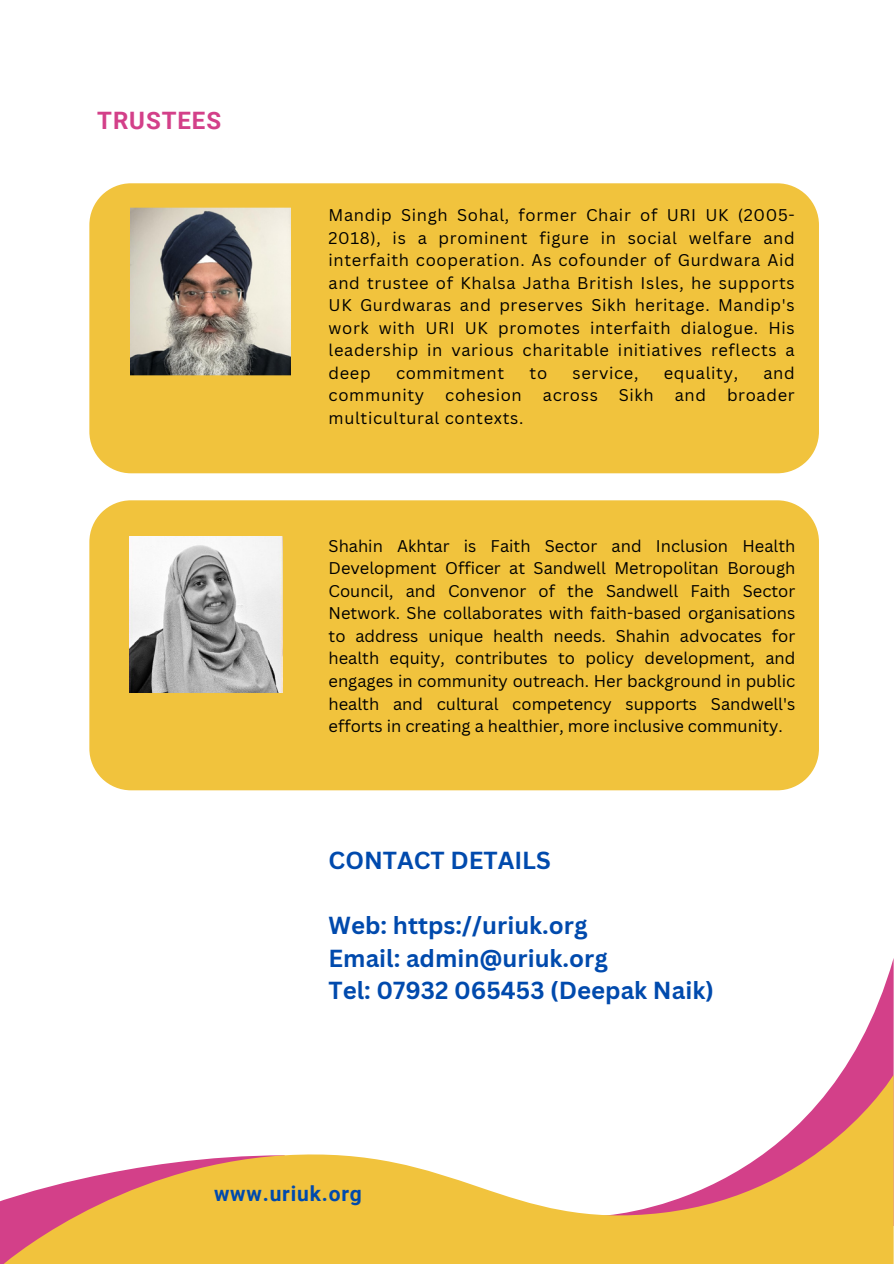
<style>
.page{position:relative;width:894px;height:1264px;background:#fff}
.page>*{position:absolute;margin:0;border:0;box-sizing:border-box;transform-origin:0 0}
.t1{font:700 24px/32.7px "Canva Sans";color:#004aad}
.t2{font:700 24px "Roboto";letter-spacing:.04em;color:#d34089}
.t3{font:700 21px "Roboto";letter-spacing:.04em;color:#004aad}
.t4{font:16.5px/22.5px "Canva Sans";letter-spacing:.04em;color:#000;text-align:justify}
</style>
<div class="page">
<svg style="left:840px;top:960px;width:53px;height:114px"></svg>
<svg style="left:0;top:1074px;width:893px;height:189px"></svg>
<div style="left:89px;top:183px;width:729px;height:290px;background:#f1c33d"></div>
<div style="left:89px;top:500px;width:729px;height:290px;background:#f1c33d"></div>
<img style="left:129px;top:536px;width:153px;height:156px">
<img style="left:130px;top:208px;width:160px;height:167px">
<p class="t2" style="left:97px;top:106px;width:125px">TRUSTEES</p>
<p class="t4" style="left:328px;top:204px;width:467px">Mandip Singh Sohal, former Chair of URI UK (2005- 2018), is a prominent figure in social welfare and interfaith cooperation. As cofounder of Gurdwara Aid and trustee of Khalsa Jatha British Isles, he supports UK Gurdwaras and preserves Sikh heritage. Mandip's work with URI UK promotes interfaith dialogue. His leadership in various charitable initiatives reflects a deep</p>
<p class="t4" style="left:396px;top:361px;width:110px">commitment</p>
<p class="t4" style="left:529px;top:361px;width:19px">to</p>
<p class="t4" style="left:572px;top:361px;width:67px">service,</p>
<p class="t4" style="left:663px;top:361px;width:76px">equality,</p>
<p class="t4" style="left:763px;top:361px;width:33px">and</p>
<p class="t4" style="left:328px;top:384px;width:97px">community</p>
<p class="t4" style="left:445px;top:384px;width:78px">cohesion</p>
<p class="t4" style="left:542px;top:384px;width:57px">across</p>
<p class="t4" style="left:618px;top:384px;width:36px">Sikh</p>
<p class="t4" style="left:674px;top:384px;width:33px">and</p>
<p class="t4" style="left:726px;top:384px;width:69px">broader</p>
<p class="t4" style="left:328px;top:406px;width:196px">multicultural contexts.</p>
<p class="t4" style="left:328px;top:534px;width:468px">Shahin Akhtar is Faith Sector and Inclusion Health Development Officer at Sandwell Metropolitan Borough Council, and Convenor of the Sandwell Faith Sector Network. She collaborates with faith-based organisations to address unique health needs. Shahin advocates for health equity, contributes to policy development, and engages in community outreach. Her background in public health and cultural competency supports Sandwell's efforts in creating a healthier, more inclusive community.</p>
<h1 class="t1" style="left:328px;top:843px;width:224px">CONTACT DETAILS</h1>
<h2 class="t1" style="left:328px;top:908px;width:386px">Web: https://uriuk.org<br>Email: admin@uriuk.org<br>Tel: 07932 065453 (Deepak Naik)</h2>
<p class="t3" style="left:214px;top:1181px;width:149px">www.uriuk.org</p>
</div>
